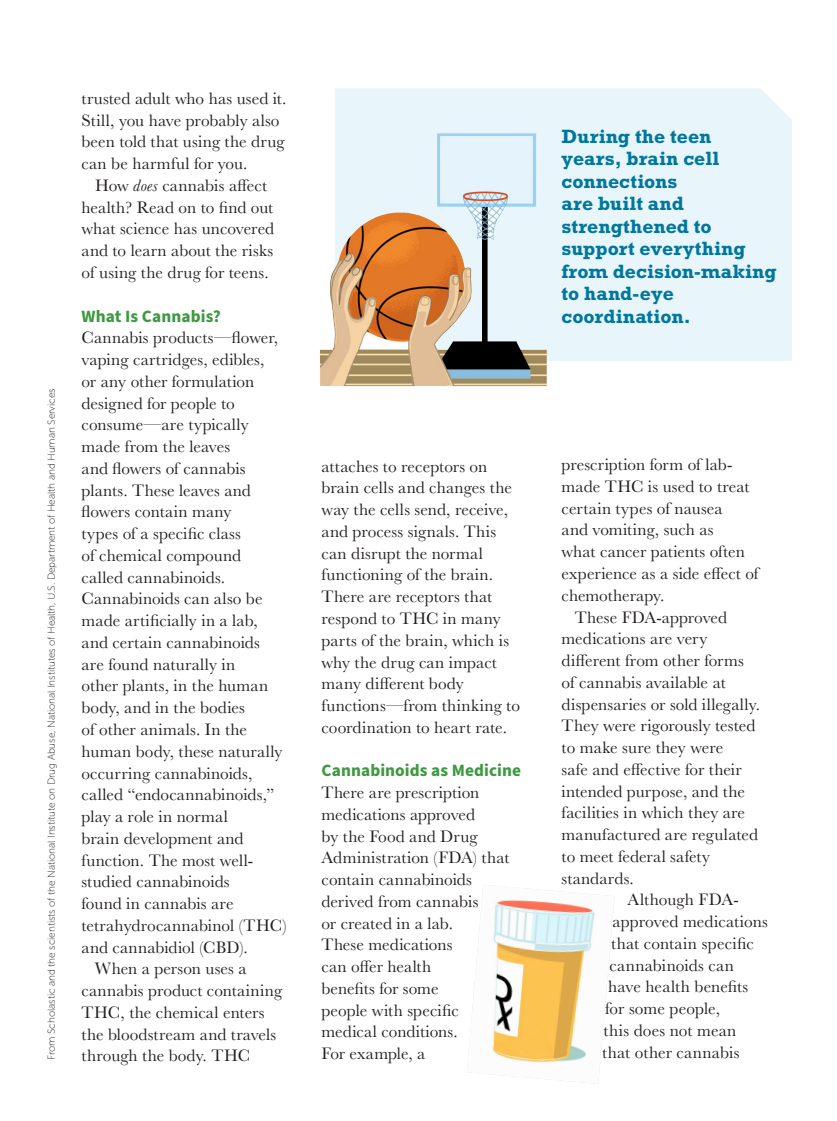
<style>
.page{position:relative;width:837px;height:1121px;background:#fff}
.page>*{position:absolute;margin:0;border:0;box-sizing:border-box;transform-origin:0 0}
.t1{font:700 19.5px/22.5px "Rockwell";color:#00779c}
.t2{font:17.25px/21.8px "Baskerville";letter-spacing:.005em;color:#231f20}
.t3{font:700 17.25px "Source Sans Pro";letter-spacing:.005em;color:#3e9941}
.t4{font:10.2px "Museo Sans 100";letter-spacing:-.01em;color:#231f20}
.s1{font-style:italic}
</style>
<div class="page">
<div style="left:335px;top:88px;width:457px;height:273px;background:#e8f6fb"></div>
<img style="left:467px;top:885px;width:148px;height:198px">
<img style="left:320px;top:120px;width:260px;height:267px">
<p class="t4" style="left:46px;top:1060px;width:673px;rotate:-90deg">From Scholastic and the scientists of the National Institute on Drug Abuse, National Institutes of Health, U.S. Department of Health and Human Services</p>
<p class="t2" style="left:82px;top:88px;width:206px">trusted adult who has used it.<br>Still, you have probably also been told that using the drug can be harmful for you.</p>
<p class="t2" style="left:82px;top:175px;width:194px;text-align:center">How <span class="s1">does</span> cannabis affect health? Read on to find out what science has uncovered and to learn about the risks of using the drug for teens.</p>
<p class="t3" style="left:82px;top:304px;width:141px">What Is Cannabis?</p>
<p class="t2" style="left:82px;top:327px;width:198px">Cannabis products—flower,</p>
<p class="t2" style="left:82px;top:349px;width:184px">vaping cartridges, edibles,</p>
<p class="t2" style="left:82px;top:370px;width:174px">or any other formulation</p>
<p class="t2" style="left:82px;top:392px;width:155px">designed for people to</p>
<p class="t2" style="left:82px;top:414px;width:169px">consume—are typically</p>
<p class="t2" style="left:82px;top:436px;width:150px">made from the leaves</p>
<p class="t2" style="left:82px;top:457px;width:166px">and flowers of cannabis</p>
<p class="t2" style="left:82px;top:479px;width:171px">plants. These leaves and</p>
<p class="t2" style="left:82px;top:501px;width:151px">flowers contain many</p>
<p class="t2" style="left:82px;top:523px;width:161px">types of a specific class</p>
<p class="t2" style="left:82px;top:544px;width:161px">of chemical compound</p>
<p class="t2" style="left:82px;top:566px;width:145px">called cannabinoids.</p>
<p class="t2" style="left:82px;top:588px;width:183px">Cannabinoids can also be</p>
<p class="t2" style="left:82px;top:610px;width:178px">made artificially in a lab,</p>
<p class="t2" style="left:82px;top:631px;width:180px">and certain cannabinoids</p>
<p class="t2" style="left:82px;top:653px;width:155px">are found naturally in</p>
<p class="t2" style="left:82px;top:675px;width:188px">other plants, in the human</p>
<p class="t2" style="left:82px;top:697px;width:165px">body, and in the bodies</p>
<p class="t2" style="left:82px;top:718px;width:167px">of other animals. In the</p>
<p class="t2" style="left:82px;top:740px;width:202px">human body, these naturally</p>
<p class="t2" style="left:82px;top:762px;width:173px">occurring cannabinoids,</p>
<p class="t2" style="left:82px;top:784px;width:194px">called “endocannabinoids,”</p>
<p class="t2" style="left:82px;top:805px;width:148px">play a role in normal</p>
<p class="t2" style="left:82px;top:827px;width:163px">brain development and</p>
<p class="t2" style="left:82px;top:849px;width:173px">function. The most well-</p>
<p class="t2" style="left:82px;top:871px;width:150px">studied cannabinoids</p>
<p class="t2" style="left:82px;top:892px;width:154px">found in cannabis are</p>
<p class="t2" style="left:82px;top:914px;width:207px">tetrahydrocannabinol (THC)</p>
<p class="t2" style="left:82px;top:936px;width:168px">and cannabidiol (CBD).</p>
<p class="t2" style="left:95px;top:958px;width:153px">When a person uses a</p>
<p class="t2" style="left:82px;top:979px;width:202px">cannabis product containing</p>
<p class="t2" style="left:82px;top:1001px;width:185px">THC, the chemical enters</p>
<p class="t2" style="left:82px;top:1023px;width:196px">the bloodstream and travels</p>
<p class="t2" style="left:82px;top:1045px;width:170px">through the body. THC</p>
<p class="t2" style="left:322px;top:455px;width:200px">attaches to receptors on brain cells and changes the way the cells send, receive, and process signals. This can disrupt the normal functioning of the brain.<br>There are receptors that respond to THC in many parts of the brain, which is why the drug can impact many different body functions—from thinking to coordination to heart rate.</p>
<p class="t3" style="left:322px;top:759px;width:201px">Cannabinoids as Medicine</p>
<p class="t2" style="left:322px;top:782px;width:189px">There are prescription medications approved<br>by the Food and Drug<br>Administration (FDA) that contain cannabinoids derived from cannabis<br>or created in a lab.<br>These medications<br>can offer health<br>benefits for some<br>people with specific medical conditions.<br>For example, a</p>
<p class="t1" style="left:561px;top:124px;width:217px">During the teen<br>years, brain cell connections<br>are built and strengthened to support everything from decision-making to hand-eye coordination.</p>
<p class="t2" style="left:562px;top:454px;width:173px">prescription form of lab-</p>
<p class="t2" style="left:562px;top:476px;width:190px">made THC is used to treat</p>
<p class="t2" style="left:562px;top:497px;width:163px">certain types of nausea</p>
<p class="t2" style="left:562px;top:519px;width:154px">and vomiting, such as</p>
<p class="t2" style="left:562px;top:541px;width:185px">what cancer patients often</p>
<p class="t2" style="left:562px;top:563px;width:199px">experience as a side effect of</p>
<p class="t2" style="left:562px;top:584px;width:104px">chemotherapy.</p>
<p class="t2" style="left:575px;top:606px;width:154px">These FDA-approved</p>
<p class="t2" style="left:562px;top:628px;width:147px">medications are very</p>
<p class="t2" style="left:562px;top:650px;width:184px">different from other forms</p>
<p class="t2" style="left:562px;top:671px;width:166px">of cannabis available at</p>
<p class="t2" style="left:562px;top:693px;width:200px">dispensaries or sold illegally.</p>
<p class="t2" style="left:562px;top:715px;width:195px">They were rigorously tested</p>
<p class="t2" style="left:562px;top:737px;width:163px">to make sure they were</p>
<p class="t2" style="left:562px;top:758px;width:182px">safe and effective for their</p>
<p class="t2" style="left:562px;top:780px;width:185px">intended purpose, and the</p>
<p class="t2" style="left:562px;top:802px;width:185px">facilities in which they are</p>
<p class="t2" style="left:562px;top:824px;width:198px">manufactured are regulated</p>
<p class="t2" style="left:562px;top:845px;width:150px">to meet federal safety</p>
<p class="t2" style="left:562px;top:867px;width:74px">standards.</p>
<p class="t2" style="left:628px;top:889px;width:113px">Although FDA-</p>
<p class="t2" style="left:613px;top:911px;width:157px">approved medications</p>
<p class="t2" style="left:611px;top:932px;width:144px">that contain specific</p>
<p class="t2" style="left:610px;top:954px;width:126px">cannabinoids can</p>
<p class="t2" style="left:608px;top:976px;width:142px">have health benefits</p>
<p class="t2" style="left:605px;top:998px;width:116px">for some people,</p>
<p class="t2" style="left:604px;top:1019px;width:134px">this does not mean</p>
<p class="t2" style="left:602px;top:1041px;width:139px">that other cannabis</p>
</div>
